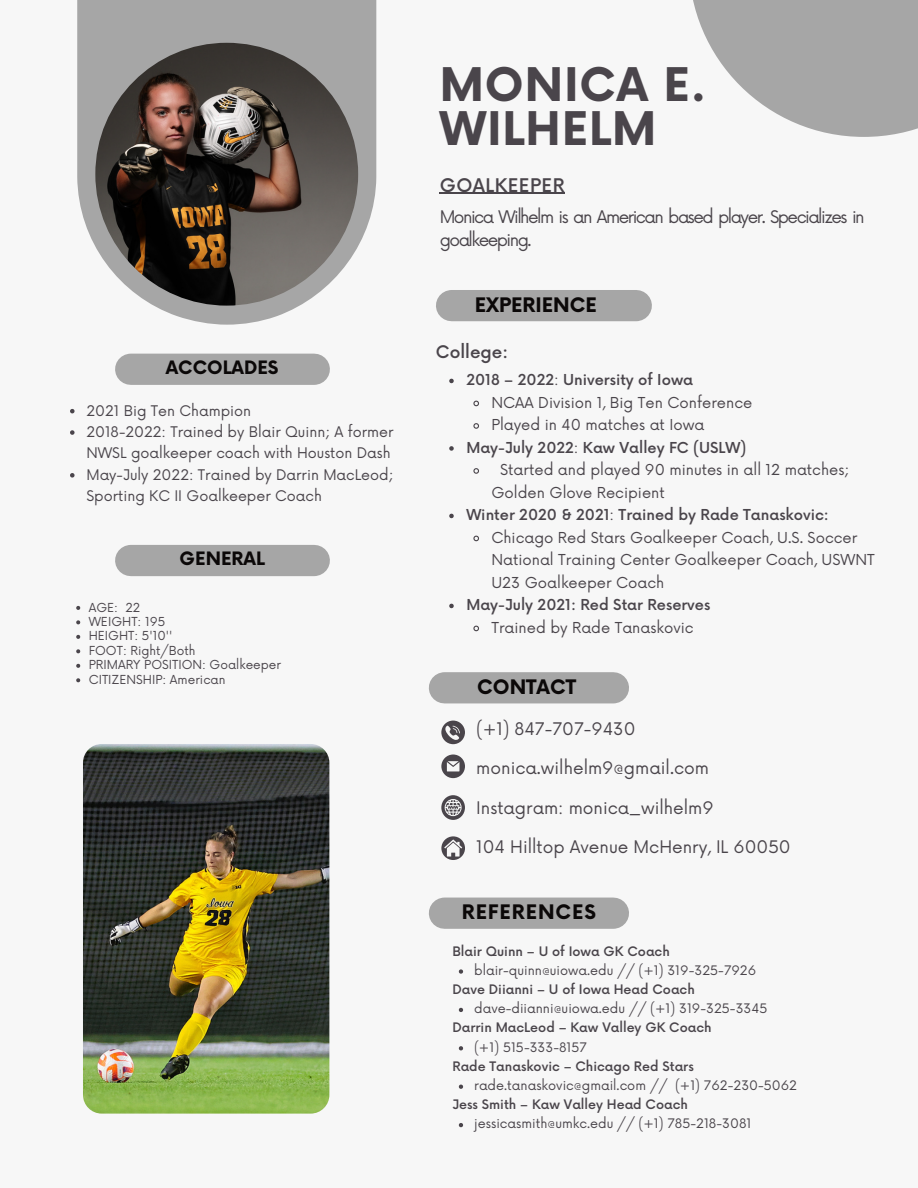
<style>
.page{position:relative;width:918px;height:1188px;background:#f7f7f7}
.page>*{position:absolute;margin:0;border:0;box-sizing:border-box;transform-origin:0 0}
.t1{font:700 45.15px/44.4px "Now";letter-spacing:.02em;color:#4a454b}
.t2{font:700 19.5px "Now";color:#0b0808}
.t3{font:700 19.5px "Now";letter-spacing:.05em;color:#0b0808}
.t4{font:500 18.3px "Now";letter-spacing:.025em;color:#4a454b}
.t5{font:700 18px "Now";color:#0b0808}
.t6{font:16.95px "Now";color:#4a454b}
.t7{font:16.95px/23.7px "Now";letter-spacing:-.09em;color:#4a454b}
.t8{font:500 16.95px "Now";color:#4a454b}
.t9{font:14.7px "Now";color:#4a454b}
.t10{font:500 14.7px "Now";color:#4a454b}
.t11{font:14.25px/21.3px "Now";color:#4a454b}
.t12{font:12.75px "Now";color:#4a454b}
.t13{font:500 12.75px "Now";color:#4a454b}
.t14{font:12.15px/14.5px "Now";color:#4a454b}
.s1{font-weight:400}
</style>
<div class="page">
<div style="left:131px;top:354px;width:183px;height:31px;background:#a6a6a6"></div>
<svg style="left:441px;top:721px;width:24px;height:23px"></svg>
<svg style="left:441px;top:795px;width:24px;height:25px"></svg>
<svg style="left:441px;top:755px;width:24px;height:23px"></svg>
<svg style="left:441px;top:836px;width:24px;height:24px"></svg>
<svg style="left:444px;top:839px;width:18px;height:18px"></svg>
<div style="left:452px;top:290px;width:184px;height:31px;background:#a6a6a6"></div>
<div style="left:445px;top:672px;width:168px;height:32px;background:#a6a6a6"></div>
<svg style="left:77px;top:0;width:299px;height:325px;fill:#a6a6a6"></svg>
<img style="left:95px;top:43px;width:263px;height:263px;border-radius:50%">
<svg style="left:693px;top:0;width:225px;height:137px"></svg>
<div style="left:131px;top:545px;width:183px;height:31px;background:#a6a6a6"></div>
<img style="left:83px;top:744px;width:246px;height:370px;border-radius:19px">
<svg style="left:70px;top:409px;width:5px;height:4px"></svg>
<svg style="left:70px;top:430px;width:5px;height:5px"></svg>
<svg style="left:70px;top:473px;width:5px;height:5px"></svg>
<svg style="left:449px;top:379px;width:5px;height:4px"></svg>
<svg style="left:473px;top:400px;width:6px;height:7px"></svg>
<svg style="left:473px;top:423px;width:6px;height:6px"></svg>
<svg style="left:449px;top:446px;width:5px;height:5px"></svg>
<svg style="left:473px;top:468px;width:6px;height:6px"></svg>
<svg style="left:449px;top:514px;width:5px;height:4px"></svg>
<svg style="left:473px;top:535px;width:6px;height:7px"></svg>
<svg style="left:449px;top:604px;width:5px;height:4px"></svg>
<svg style="left:473px;top:625px;width:6px;height:7px"></svg>
<hr style="left:440px;top:193px;width:125px;height:1px;background:#4a454b">
<svg style="left:76px;top:606px;width:4px;height:4px"></svg>
<svg style="left:76px;top:620px;width:4px;height:4px"></svg>
<svg style="left:76px;top:635px;width:4px;height:4px"></svg>
<svg style="left:76px;top:649px;width:4px;height:4px"></svg>
<svg style="left:76px;top:664px;width:4px;height:4px"></svg>
<svg style="left:76px;top:678px;width:4px;height:4px"></svg>
<div style="left:445px;top:897px;width:168px;height:32px;background:#a6a6a6"></div>
<svg style="left:459px;top:969px;width:4px;height:5px"></svg>
<svg style="left:459px;top:1008px;width:4px;height:4px"></svg>
<svg style="left:459px;top:1046px;width:4px;height:4px"></svg>
<svg style="left:459px;top:1085px;width:4px;height:4px"></svg>
<svg style="left:459px;top:1123px;width:4px;height:4px"></svg>
<p class="t5" style="left:166px;top:358px;width:114px">ACCOLADES</p>
<p class="t11" style="left:86px;top:401px;width:309px">2021 Big Ten Champion<br>2018-2022: Trained by Blair Quinn; A former NWSL goalkeeper coach with Houston Dash May-July 2022: Trained by Darrin MacLeod; Sporting KC II Goalkeeper Coach</p>
<p class="t5" style="left:180px;top:549px;width:87px">GENERAL</p>
<p class="t14" style="left:89px;top:600px;width:194px">AGE: 22<br>WEIGHT: 195<br>HEIGHT: 5'10''<br>FOOT: Right/Both<br>PRIMARY POSITION: Goalkeeper<br>CITIZENSHIP: American</p>
<h1 class="t1" style="left:440px;top:65px;width:268px">MONICA E.<br>WILHELM</h1>
<p class="t4" style="left:440px;top:175px;width:126px">GOALKEEPER</p>
<p class="t7" style="left:440px;top:205px;width:426px">Monica Wilhelm is an American based player. Specializes in goalkeeping.</p>
<h2 class="t2" style="left:475px;top:294px;width:124px">EXPERIENCE</h2>
<p class="t8" style="left:436px;top:343px;width:74px">College:</p>
<p class="t10" style="left:466px;top:372px;width:228px">2018 – 2022<span class="s1">:</span> University of Iowa</p>
<p class="t9" style="left:491px;top:394px;width:263px">NCAA Division 1, Big Ten Conference</p>
<p class="t9" style="left:491px;top:417px;width:215px">Played in 40 matches at Iowa</p>
<p class="t10" style="left:466px;top:440px;width:282px">May-July 2022<span class="s1">:</span> Kaw Valley FC (USLW)</p>
<p class="t9" style="left:500px;top:462px;width:351px">Started and played 90 minutes in all 12 matches;</p>
<p class="t9" style="left:491px;top:484px;width:175px">Golden Glove Recipient</p>
<p class="t10" style="left:466px;top:507px;width:364px">Winter 2020 &amp; 2021<span class="s1">:</span> Trained by Rade Tanaskovic:</p>
<p class="t9" style="left:491px;top:529px;width:368px">Chicago Red Stars Goalkeeper Coach, U.S. Soccer</p>
<p class="t9" style="left:491px;top:552px;width:385px">National Training Center Goalkeeper Coach, USWNT</p>
<p class="t9" style="left:491px;top:574px;width:174px">U23 Goalkeeper Coach</p>
<p class="t10" style="left:466px;top:597px;width:245px">May-July 2021: Red Star Reserves</p>
<p class="t9" style="left:491px;top:619px;width:204px">Trained by Rade Tanaskovic</p>
<h2 class="t2" style="left:477px;top:677px;width:100px">CONTACT</h2>
<p class="t6" style="left:476px;top:719px;width:161px">(+1) 847-707-9430</p>
<p class="t6" style="left:476px;top:759px;width:234px">monica.wilhelm9@gmail.com</p>
<p class="t6" style="left:476px;top:798px;width:239px">Instagram: monica_wilhelm9</p>
<p class="t6" style="left:476px;top:837px;width:316px">104 Hilltop Avenue McHenry, IL 60050</p>
<h2 class="t3" style="left:462px;top:902px;width:136px">REFERENCES</h2>
<p class="t13" style="left:452px;top:944px;width:219px">Blair Quinn – U of Iowa GK Coach</p>
<p class="t13" style="left:452px;top:982px;width:244px">Dave Diianni – U of Iowa Head Coach</p>
<p class="t13" style="left:452px;top:1021px;width:261px">Darrin MacLeod – Kaw Valley GK Coach</p>
<p class="t13" style="left:452px;top:1059px;width:243px">Rade Tanaskovic – Chicago Red Stars</p>
<p class="t13" style="left:452px;top:1098px;width:237px">Jess Smith – Kaw Valley Head Coach</p>
<p class="t12" style="left:474px;top:963px;width:284px">blair-quinn@uiowa.edu // (+1) 319-325-7926</p>
<p class="t12" style="left:474px;top:1001px;width:295px">dave-diianni@uiowa.edu // (+1) 319-325-3345</p>
<p class="t12" style="left:474px;top:1040px;width:114px">(+1) 515-333-8157</p>
<p class="t12" style="left:474px;top:1078px;width:324px">rade.tanaskovic@gmail.com // (+1) 762-230-5062</p>
<p class="t12" style="left:474px;top:1117px;width:279px">jessicasmith@umkc.edu // (+1) 785-218-3081</p>
</div>
